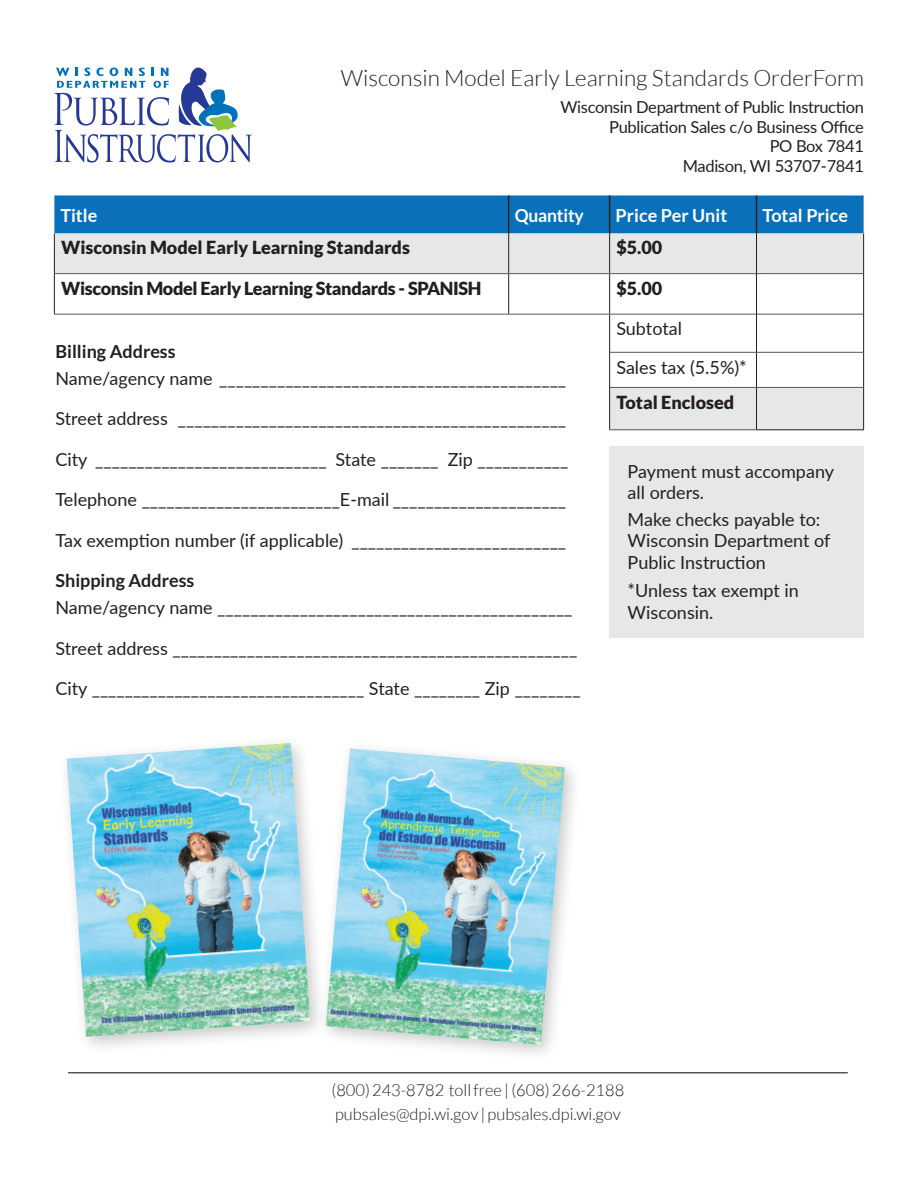
<style>
.page{position:relative;width:918px;height:1188px;background:#fff}
.page>*{position:absolute;margin:0;border:0;box-sizing:border-box;transform-origin:0 0}
.t1{font:300 22.5px "Lato";color:#231f20}
.Paragraph_Style_1{font:18px/21.6px "Lato";color:#231f20}
.t2{font:900 18px "Lato";color:#231f20}
.t3{font:900 18px "Lato";letter-spacing:-.02em;color:#231f20}
.t4{font:700 18px "Lato";color:#fff}
.t5{font:16.5px "Lato";letter-spacing:-.02em;color:#231f20}
.t6{font:300 16.5px "Lato";color:#231f20}
.s1{font-weight:700}
</style>
<div class="page">
<div style="left:317px;top:739px;width:266px;height:324px;background:#231f20;opacity:.25"></div>
<img style="left:328px;top:748px;width:237px;height:297px">
<div style="left:610px;top:446px;width:254px;height:191px;background:#e6e7e9"></div>
<div style="left:54px;top:195px;width:810px;height:39px;background:#0970b9"></div>
<svg style="left:55px;top:234px;width:808px;height:195px"></svg>
<hr style="left:508px;top:195px;width:1px;height:39px;background:#231f20">
<hr style="left:609px;top:195px;width:1px;height:39px;background:#231f20">
<hr style="left:756px;top:195px;width:1px;height:39px;background:#231f20">
<hr style="left:54px;top:234px;width:1px;height:40px;background:#231f20">
<hr style="left:508px;top:234px;width:1px;height:39px;background:#231f20">
<hr style="left:609px;top:234px;width:1px;height:39px;background:#231f20">
<hr style="left:54px;top:274px;width:1px;height:40px;background:#231f20">
<hr style="left:508px;top:274px;width:1px;height:40px;background:#231f20">
<hr style="left:609px;top:274px;width:1px;height:40px;background:#231f20">
<hr style="left:55px;top:273px;width:454px;height:1px;background:#57585a">
<hr style="left:509px;top:273px;width:101px;height:1px;background:#57585a">
<hr style="left:610px;top:273px;width:146px;height:1px;background:#57585a">
<hr style="left:757px;top:273px;width:106px;height:1px;background:#57585a">
<hr style="left:757px;top:314px;width:106px;height:1px;background:#57585a">
<hr style="left:610px;top:352px;width:146px;height:1px;background:#57585a">
<hr style="left:757px;top:352px;width:106px;height:1px;background:#57585a">
<hr style="left:610px;top:387px;width:146px;height:1px;background:#57585a">
<hr style="left:757px;top:387px;width:106px;height:1px;background:#57585a">
<hr style="left:610px;top:314px;width:146px;height:1px;background:#57585a">
<hr style="left:609px;top:429px;width:147px;height:1px;background:#57585a">
<hr style="left:609px;top:315px;width:1px;height:37px;background:#231f20">
<hr style="left:609px;top:352px;width:1px;height:35px;background:#231f20">
<hr style="left:609px;top:387px;width:1px;height:42px;background:#231f20">
<hr style="left:54px;top:314px;width:455px;height:1px;background:#57585a">
<hr style="left:509px;top:314px;width:101px;height:1px;background:#57585a">
<hr style="left:756px;top:234px;width:1px;height:40px;background:#231f20">
<hr style="left:863px;top:234px;width:1px;height:40px;background:#231f20">
<hr style="left:756px;top:274px;width:1px;height:40px;background:#231f20">
<hr style="left:863px;top:274px;width:1px;height:40px;background:#231f20">
<hr style="left:756px;top:314px;width:1px;height:38px;background:#231f20">
<hr style="left:863px;top:314px;width:1px;height:38px;background:#231f20">
<hr style="left:756px;top:352px;width:1px;height:35px;background:#231f20">
<hr style="left:863px;top:352px;width:1px;height:35px;background:#231f20">
<hr style="left:756px;top:387px;width:1px;height:42px;background:#231f20">
<hr style="left:863px;top:387px;width:1px;height:42px;background:#231f20">
<hr style="left:756px;top:429px;width:108px;height:1px;background:#231f20">
<svg style="left:54px;top:68px;width:198px;height:95px"></svg>
<hr style="left:68px;top:1072px;width:780px;height:1px;background:#231f20">
<div style="left:57px;top:734px;width:271px;height:321px;background:#231f20;opacity:.25"></div>
<img style="left:67px;top:743px;width:243px;height:294px">
<p class="t1" style="left:341px;top:65px;width:525px">Wisconsin Model Early Learning Standards OrderForm</p>
<p class="t5" style="left:561px;top:96px;width:305px">Wisconsin Department of Public Instruction</p>
<p class="t5" style="left:609px;top:115px;width:256px">Publication Sales c/o Business Office</p>
<p class="t5" style="left:770px;top:135px;width:96px">PO Box 7841</p>
<p class="t5" style="left:683px;top:154px;width:183px">Madison, WI 53707-7841</p>
<p class="t4" style="left:60px;top:205px;width:39px">Title</p>
<p class="t4" style="left:515px;top:205px;width:71px">Quantity</p>
<p class="t4" style="left:616px;top:205px;width:113px">Price Per Unit</p>
<p class="t4" style="left:763px;top:205px;width:87px">Total Price</p>
<p class="t2" style="left:61px;top:237px;width:350px">Wisconsin Model Early Learning Standards</p>
<p class="t2" style="left:616px;top:237px;width:48px">$5.00</p>
<p class="t3" style="left:61px;top:278px;width:422px">Wisconsin Model Early Learning Standards - SPANISH</p>
<p class="t2" style="left:616px;top:278px;width:48px">$5.00</p>
<p class="Paragraph_Style_1" style="left:616px;top:317px;width:67px">Subtotal</p>
<p class="Paragraph_Style_1" style="left:616px;top:355px;width:132px">Sales tax (5.5%)*</p>
<p class="t2" style="left:616px;top:392px;width:120px">Total Enclosed</p>
<p class="Paragraph_Style_1" style="left:56px;top:337px;width:512px;line-height:27px"><span class="s1">Billing Address<br></span>Name/agency name __________________________________________</p>
<p class="Paragraph_Style_1" style="left:56px;top:407px;width:512px">Street address _______________________________________________</p>
<p class="Paragraph_Style_1" style="left:56px;top:448px;width:514px">City ____________________________ State _______ Zip ___________</p>
<p class="Paragraph_Style_1" style="left:56px;top:488px;width:512px">Telephone ________________________E-mail _____________________</p>
<p class="Paragraph_Style_1" style="left:56px;top:529px;width:512px">Tax exemption number (if applicable) __________________________</p>
<p class="Paragraph_Style_1" style="left:56px;top:567px;width:519px;line-height:27px"><span class="s1">Shipping Address<br></span>Name/agency name ___________________________________________</p>
<p class="Paragraph_Style_1" style="left:56px;top:637px;width:523px">Street address _________________________________________________</p>
<p class="Paragraph_Style_1" style="left:56px;top:677px;width:527px">City _________________________________ State ________ Zip ________</p>
<p class="Paragraph_Style_1" style="left:628px;top:460px;width:208px">Payment must accompany all orders.</p>
<p class="Paragraph_Style_1" style="left:628px;top:508px;width:204px">Make checks payable to:<br>Wisconsin Department of<br>Public Instruction</p>
<p class="Paragraph_Style_1" style="left:628px;top:579px;width:173px">*Unless tax exempt in<br>Wisconsin.</p>
<p class="t6" style="left:332px;top:1081px;width:294px">(800) 243-8782 toll free | (608) 266-2188</p>
<p class="t6" style="left:335px;top:1105px;width:287px">pubsales@dpi.wi.gov | pubsales.dpi.wi.gov</p>
</div>
